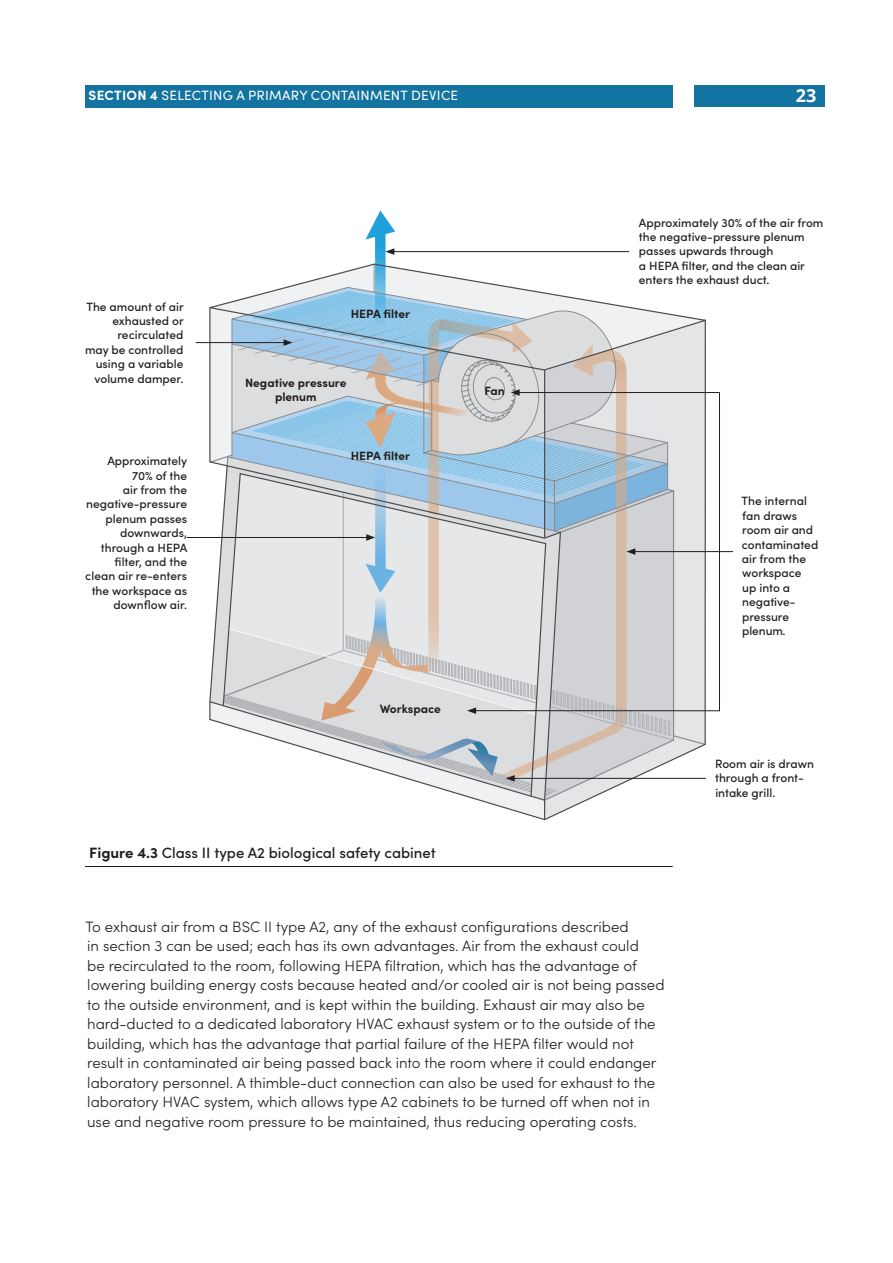
<style>
.page{position:relative;width:893px;height:1263px;background:#fff}
.page>*{position:absolute;margin:0;border:0;box-sizing:border-box;transform-origin:0 0}
.t1{font:700 18px "Open Sans";color:#fff}
.BODY{font:300 15px/19.5px "Sofia Pro";color:#231f20}
.BODY-2{font:500 15px "Sofia Pro";color:#231f20}
.t2{font:13.5px "Sofia Pro";letter-spacing:.02em;color:#fff}
.t3{font:500 12px/14.4px "Sofia Pro";color:#231f20}
.t4{font:700 12px "Sofia Pro";color:#231f20}
.s1{font-weight:700}
</style>
<div class="page">
<div style="left:85px;top:85px;width:588px;height:22px;background:#1373a1"></div>
<div style="left:694px;top:85px;width:131px;height:21px;background:#1373a1"></div>
<svg style="left:484px;top:802px;width:78px;height:18px"></svg>
<hr style="left:633px;top:551px;width:100px;height:1px;background:#231f20">
<hr style="left:187px;top:537px;width:182px;height:1px;background:#231f20">
<hr style="left:196px;top:342px;width:90px;height:1px;background:#231f20">
<hr style="left:85px;top:866px;width:588px;height:1px;background:#231f20">
<svg style="left:706px;top:392px;width:14px;height:319px"></svg>
<hr style="left:517px;top:392px;width:202px;height:1px;background:#231f20">
<svg style="left:209px;top:210px;width:497px;height:592px"></svg>
<p class="t2" style="left:89px;top:86px;width:371px"><span class="s1">SECTION 4</span> SELECTING A PRIMARY CONTAINMENT DEVICE</p>
<p class="t3" style="left:86px;top:298px;width:99px">The amount of air</p>
<p class="t3" style="left:112px;top:313px;width:73px">exhausted or</p>
<p class="t3" style="left:117px;top:327px;width:68px">recirculated</p>
<p class="t3" style="left:85px;top:342px;width:100px">may be controlled</p>
<p class="t3" style="left:94px;top:356px;width:90px">using a variable volume damper.</p>
<p class="t3" style="left:107px;top:453px;width:81px">Approximately</p>
<p class="t3" style="left:85px;top:467px;width:104px;text-align:right">70% of the<br>air from the negative-pressure plenum passes downwards, through a HEPA filter, and the clean air re-enters the workspace as downflow air.</p>
<p class="t4" style="left:351px;top:304px;width:61px">HEPA filter</p>
<p class="t4" style="left:245px;top:373px;width:103px">Negative pressure</p>
<p class="t4" style="left:275px;top:387px;width:43px">plenum</p>
<p class="t4" style="left:351px;top:447px;width:61px">HEPA filter</p>
<p class="t4" style="left:484px;top:382px;width:22px">Fan</p>
<p class="t4" style="left:380px;top:700px;width:63px">Workspace</p>
<p class="BODY-2" style="left:89px;top:841px;width:348px"><span class="s1">Figure 4.3</span> Class II type A2 biological safety cabinet</p>
<p class="t1" style="left:796px;top:83px;width:22px">23</p>
<p class="t3" style="left:639px;top:215px;width:186px">Approximately 30% of the air from the negative-pressure plenum passes upwards through</p>
<p class="t3" style="left:639px;top:258px;width:168px">a HEPA filter, and the clean air</p>
<p class="t3" style="left:639px;top:272px;width:132px">enters the exhaust duct.</p>
<p class="t3" style="left:741px;top:493px;width:78px">The internal fan draws room air and contaminated air from the workspace<br>up into a negative&shy;pressure</p>
<p class="t3" style="left:742px;top:623px;width:45px">plenum.</p>
<p class="t3" style="left:715px;top:756px;width:100px">Room air is drawn through a front&shy;intake grill.</p>
<p class="BODY" style="left:85px;top:916px;width:581px">To exhaust air from a BSC II type A2, any of the exhaust configurations described<br>in section 3 can be used; each has its own advantages. Air from the exhaust could<br>be recirculated to the room, following HEPA filtration, which has the advantage of lowering building energy costs because heated and/or cooled air is not being passed to the outside environment, and is kept within the building. Exhaust air may also be hard-ducted to a dedicated laboratory HVAC exhaust system or to the outside of the building, which has the advantage that partial failure of the HEPA filter would not result in contaminated air being passed back into the room where it could endanger laboratory personnel. A thimble-duct connection can also be used for exhaust to the laboratory HVAC system, which allows type A2 cabinets to be turned off when not in use and negative room pressure to be maintained, thus reducing operating costs.</p>
</div>
